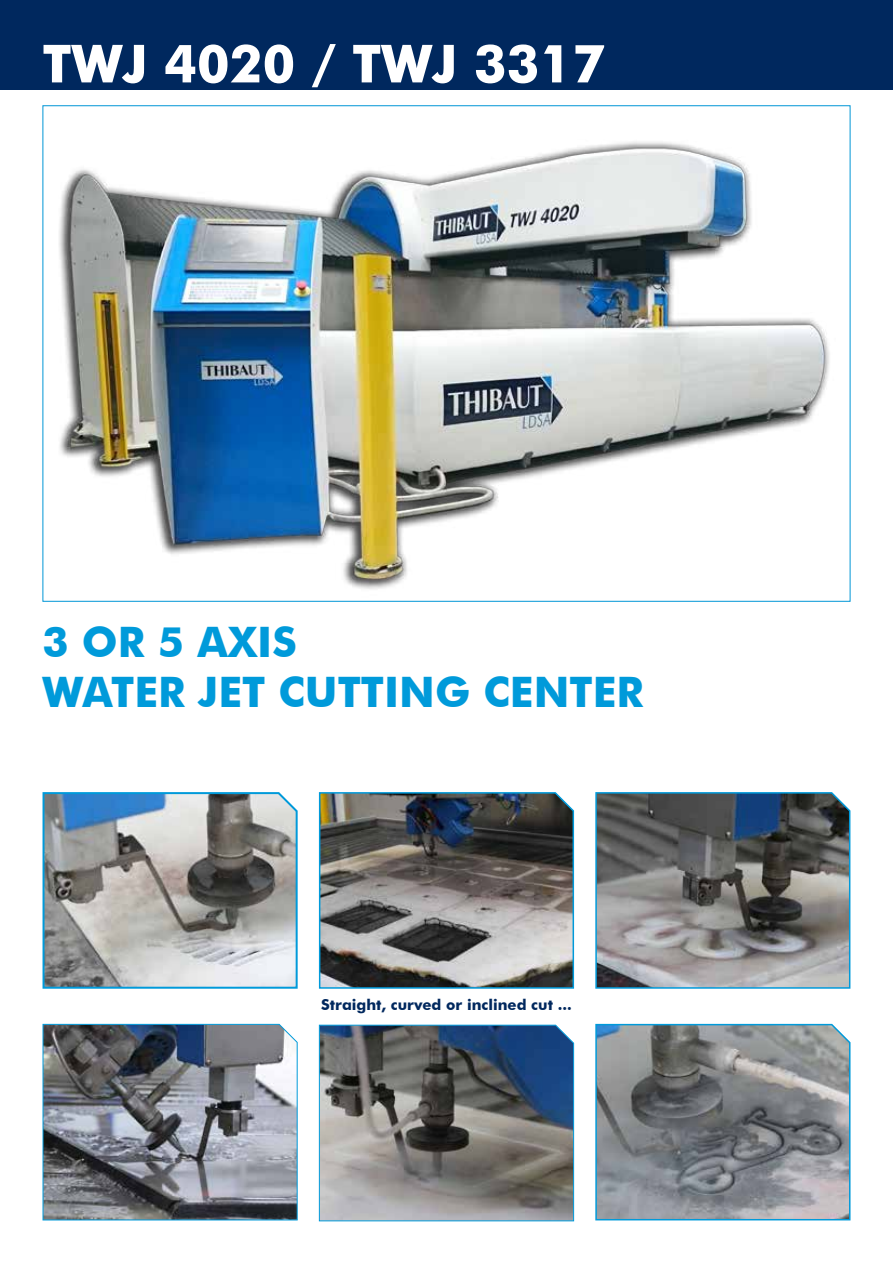
<style>
.page{position:relative;width:893px;height:1263px;background:#fff}
.page>*{position:absolute;margin:0;border:0;box-sizing:border-box;transform-origin:0 0}
.t1{font:700 52.5px "Futura BT";color:#fff}
.t2{font:700 42px/50.4px "Futura BT";color:#009ada}
.t3{font:700 15px "Futura BT";color:#00285e}
</style>
<div class="page">
<div style="left:0;top:0;width:893px;height:90px;background:#00285e"></div>
<img style="left:318px;top:792px;width:257px;height:197px">
<svg style="left:595px;top:792px;width:256px;height:197px;background:#707578"></svg>
<svg style="left:318px;top:1024px;width:256px;height:198px;background:#6e747a"></svg>
<svg style="left:42px;top:1023px;width:256px;height:198px;background:#777d86"></svg>
<svg style="left:42px;top:792px;width:256px;height:197px;background:#9ba2a6"></svg>
<svg style="left:595px;top:1023px;width:256px;height:198px;background:#838a8f"></svg>
<img style="left:59px;top:141px;width:771px;height:448px">
<h1 class="t1" style="left:43px;top:32px;width:564px">TWJ 4020 / TWJ 3317</h1>
<h2 class="t2" style="left:43px;top:617px;width:469px">3 or 5 axis<br>Water jet cutting CENTER</h2>
<p class="t3" style="left:321px;top:996px;width:252px">Straight, curved or inclined cut ...</p>
</div>
